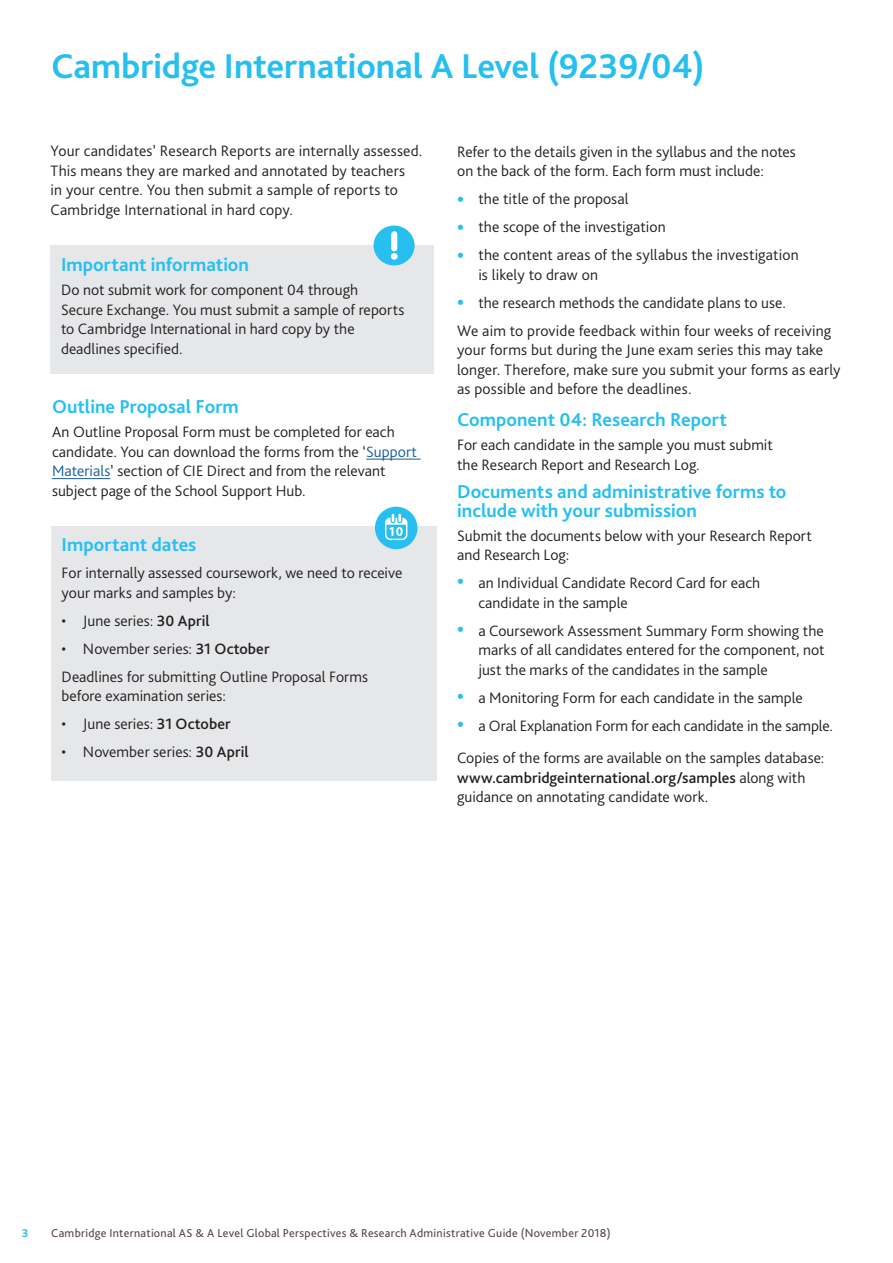
<style>
.page{position:relative;width:893px;height:1263px;background:#fff}
.page>*{position:absolute;margin:0;border:0;box-sizing:border-box;transform-origin:0 0}
.Main_heading{font:700 36px "Bliss Pro";color:#26bff0}
.Subheading_1{font:700 19.5px/19.5px "Bliss Pro";color:#26bff0}
.Body_copy{font:300 15.75px/19.5px "Bliss Pro";letter-spacing:.005em;color:#231f20}
.t1{font:12px "Bliss Pro";letter-spacing:.025em;color:#57434d}
.t2{font:700 12px "Bliss Pro";color:#26bff0}
.s1{color:#175d9e}
.s2{font-weight:500}
.s3{font-weight:700;font-size:21px;color:#26bff0}
</style>
<div class="page">
<hr style="left:366px;top:459px;width:55px;height:1px;background:#175d9e">
<hr style="left:52px;top:478px;width:58px;height:1px;background:#175d9e">
<div style="left:51px;top:526px;width:386px;height:254px;background:#e6e7e9"></div>
<div style="left:375px;top:507px;width:42px;height:42px;background:#26bff0;border-radius:50%"></div>
<svg style="left:385px;top:514px;width:22px;height:26px"></svg>
<div style="left:50px;top:246px;width:384px;height:128px;background:#e6e7e9"></div>
<div style="left:374px;top:226px;width:41px;height:39px;background:#26bff0;border-radius:50%"></div>
<svg style="left:391px;top:231px;width:7px;height:29px"></svg>
<p class="Main_heading" style="left:51px;top:44px;width:655px">Cambridge International A Level (9239/04)</p>
<p class="Body_copy" style="left:51px;top:141px;width:373px">Your candidates’ Research Reports are internally assessed.<br>This means they are marked and annotated by teachers<br>in your centre. You then submit a sample of reports to Cambridge International in hard copy.</p>
<p class="Subheading_1" style="left:61px;top:255px;width:190px">Important information</p>
<p class="Body_copy" style="left:61px;top:280px;width:345px">Do not submit work for component 04 through<br>Secure Exchange. You must submit a sample of reports to Cambridge International in hard copy by the deadlines specified.</p>
<p class="Subheading_1" style="left:52px;top:397px;width:188px">Outline Proposal Form</p>
<p class="Body_copy" style="left:52px;top:422px;width:366px">An Outline Proposal Form must be completed for each candidate. You can download the forms from the ‘<span class="s1">Support Materials</span>’ section of CIE Direct and from the relevant subject page of the School Support Hub.</p>
<p class="Subheading_1" style="left:62px;top:535px;width:136px">Important dates</p>
<p class="Body_copy" style="left:62px;top:563px;width:342px">For internally assessed coursework, we need to receive your marks and samples by:</p>
<p class="Body_copy" style="left:62px;top:610px;width:150px">• June series: <span class="s2">30 April</span></p>
<p class="Body_copy" style="left:62px;top:638px;width:209px">• November series: <span class="s2">31 October</span></p>
<p class="Body_copy" style="left:62px;top:666px;width:308px">Deadlines for submitting Outline Proposal Forms before examination series:</p>
<p class="Body_copy" style="left:62px;top:714px;width:170px">• June series: <span class="s2">31 October</span></p>
<p class="Body_copy" style="left:62px;top:742px;width:188px">• November series: <span class="s2">30 April</span></p>
<p class="Body_copy" style="left:457px;top:142px;width:340px">Refer to the details given in the syllabus and the notes on the back of the form. Each form must include:</p>
<p class="Body_copy" style="left:457px;top:189px;width:173px"><span class="s3">•</span> the title of the proposal</p>
<p class="Body_copy" style="left:457px;top:217px;width:210px"><span class="s3">•</span> the scope of the investigation</p>
<p class="Body_copy" style="left:478px;top:245px;width:322px;text-indent:-21px"><span class="s3">•</span> the content areas of the syllabus the investigation is likely to draw on</p>
<p class="Body_copy" style="left:457px;top:293px;width:330px"><span class="s3">•</span> the research methods the candidate plans to use.</p>
<p class="Body_copy" style="left:457px;top:321px;width:385px">We aim to provide feedback within four weeks of receiving your forms but during the June exam series this may take longer. Therefore, make sure you submit your forms as early as possible and before the deadlines.</p>
<p class="Subheading_1" style="left:457px;top:410px;width:271px">Component 04: Research Report</p>
<p class="Body_copy" style="left:457px;top:435px;width:317px">For each candidate in the sample you must submit the Research Report and Research Log.</p>
<p class="Subheading_1" style="left:457px;top:481px;width:331px">Documents and administrative forms to include with your submission</p>
<p class="Body_copy" style="left:457px;top:526px;width:356px">Submit the documents below with your Research Report and Research Log:</p>
<p class="Body_copy" style="left:478px;top:573px;width:283px;text-indent:-21px"><span class="s3">•</span> an Individual Candidate Record Card for each candidate in the sample</p>
<p class="Body_copy" style="left:478px;top:621px;width:348px;text-align:justify;text-indent:-21px"><span class="s3">•</span> a Coursework Assessment Summary Form showing the marks of all candidates entered for the component, not just the marks of the candidates in the sample</p>
<p class="Body_copy" style="left:457px;top:688px;width:347px"><span class="s3">•</span> a Monitoring Form for each candidate in the sample</p>
<p class="Body_copy" style="left:457px;top:716px;width:377px"><span class="s3">•</span> a Oral Explanation Form for each candidate in the sample.</p>
<p class="Body_copy" style="left:457px;top:748px;width:369px">Copies of the forms are available on the samples database: <span class="s2">www.cambridgeinternational.org/samples</span> along with guidance on annotating candidate work.</p>
<p class="t2" style="left:22px;top:1226px;width:8px">3</p>
<p class="t1" style="left:51px;top:1226px;width:561px">Cambridge International AS &amp; A Level Global Perspectives &amp; Research Administrative Guide (November 2018)</p>
</div>
